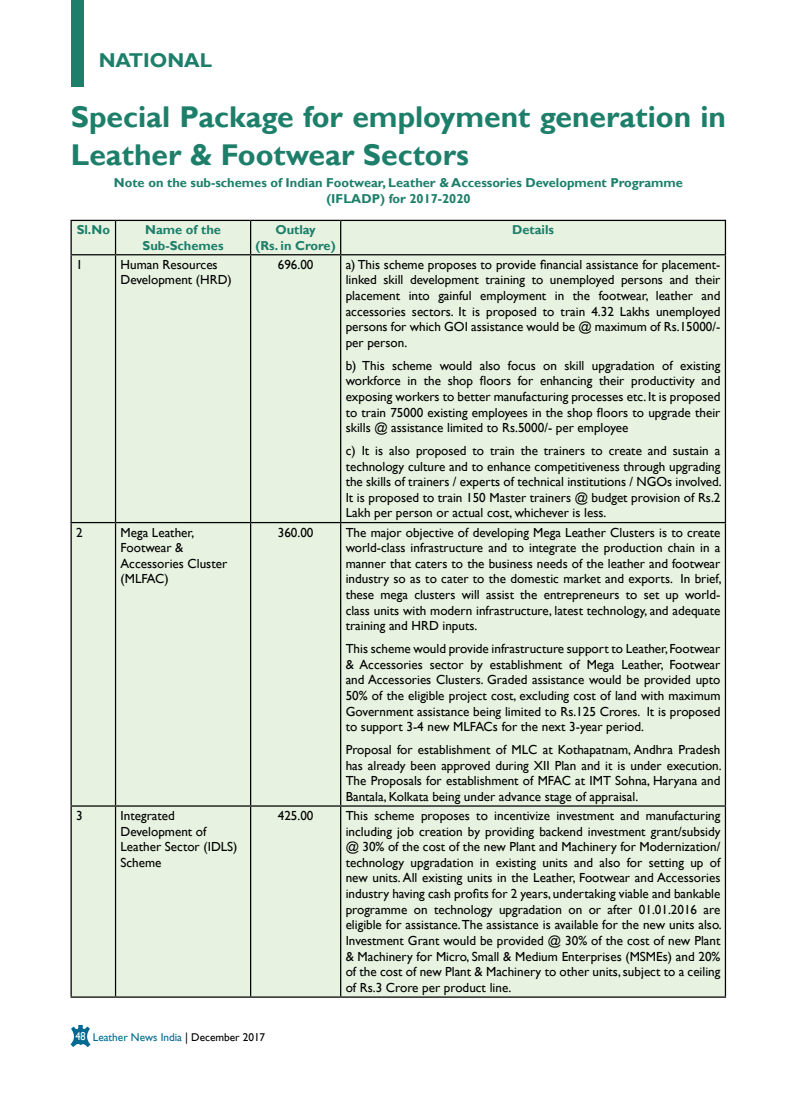
<style>
.page{position:relative;width:797px;height:1106px;background:#fff}
.page>*{position:absolute;margin:0;border:0;box-sizing:border-box;transform-origin:0 0}
.t1{font:700 30px/37.5px "Gill Sans";color:#1d7f6a}
.t2{font:700 20px "Gill Sans";color:#1d7f6a}
.t3{font:13.12px/15.6px "Gill Sans";color:#000;text-align:justify}
.t4{font:700 12.88px/15.5px "Gill Sans";color:#1d7f6a;text-align:center}
.t5{font:11.25px "Gill Sans";color:#006991}
.s1{font-size:11.5px;color:#fff}
.s2{color:#000}
</style>
<div class="page">
<svg style="left:70px;top:1024px;width:21px;height:23px"></svg>
<div style="left:72px;top:221px;width:652px;height:775px;background:#e7f3e0"></div>
<hr style="left:70px;top:220px;width:45px;height:1px;background:#000">
<hr style="left:70px;top:221px;width:2px;height:33px;background:#000">
<hr style="left:115px;top:220px;width:135px;height:1px;background:#000">
<hr style="left:115px;top:221px;width:1px;height:33px;background:#000">
<hr style="left:250px;top:220px;width:90px;height:1px;background:#000">
<hr style="left:250px;top:221px;width:1px;height:33px;background:#000">
<hr style="left:340px;top:220px;width:386px;height:1px;background:#000">
<hr style="left:340px;top:221px;width:1px;height:33px;background:#000">
<hr style="left:724px;top:221px;width:2px;height:33px;background:#000">
<hr style="left:70px;top:254px;width:45px;height:1px;background:#000">
<hr style="left:70px;top:255px;width:2px;height:267px;background:#000">
<hr style="left:115px;top:254px;width:135px;height:1px;background:#000">
<hr style="left:115px;top:255px;width:1px;height:267px;background:#000">
<hr style="left:250px;top:254px;width:90px;height:1px;background:#000">
<hr style="left:250px;top:255px;width:1px;height:267px;background:#000">
<hr style="left:340px;top:254px;width:386px;height:1px;background:#000">
<hr style="left:340px;top:255px;width:1px;height:267px;background:#000">
<hr style="left:724px;top:255px;width:2px;height:267px;background:#000">
<hr style="left:70px;top:522px;width:45px;height:1px;background:#000">
<hr style="left:70px;top:523px;width:2px;height:282px;background:#000">
<hr style="left:115px;top:522px;width:135px;height:1px;background:#000">
<hr style="left:115px;top:523px;width:1px;height:282px;background:#000">
<hr style="left:250px;top:522px;width:90px;height:1px;background:#000">
<hr style="left:250px;top:523px;width:1px;height:282px;background:#000">
<hr style="left:340px;top:522px;width:386px;height:1px;background:#000">
<hr style="left:340px;top:523px;width:1px;height:282px;background:#000">
<hr style="left:724px;top:523px;width:2px;height:282px;background:#000">
<hr style="left:70px;top:805px;width:45px;height:1px;background:#000">
<hr style="left:70px;top:806px;width:2px;height:190px;background:#000">
<hr style="left:115px;top:805px;width:135px;height:1px;background:#000">
<hr style="left:115px;top:806px;width:1px;height:190px;background:#000">
<hr style="left:250px;top:805px;width:90px;height:1px;background:#000">
<hr style="left:250px;top:806px;width:1px;height:190px;background:#000">
<hr style="left:340px;top:805px;width:386px;height:1px;background:#000">
<hr style="left:340px;top:806px;width:1px;height:190px;background:#000">
<hr style="left:724px;top:806px;width:2px;height:190px;background:#000">
<hr style="left:70px;top:996px;width:45px;height:1px;background:#000">
<hr style="left:115px;top:996px;width:135px;height:1px;background:#000">
<hr style="left:250px;top:996px;width:90px;height:1px;background:#000">
<hr style="left:340px;top:996px;width:386px;height:1px;background:#000">
<div style="left:71px;top:0;width:12px;height:86px;background:#1d7f6a"></div>
<h2 class="t2" style="left:99px;top:49px;width:59px">National</h2>
<h1 class="t1" style="left:71px;top:99px;width:656px">Special Package for employment generation in<br>Leather &amp; Footwear Sectors</h1>
<p class="t4" style="left:114px;top:175px;width:570px">Note on the sub-schemes of Indian Footwear, Leather &amp; Accessories Development Programme (IFLADP) for 2017-2020</p>
<p class="t4" style="left:77px;top:222px;width:35px">Sl.No</p>
<p class="t4" style="left:143px;top:222px;width:82px;text-align:left">Name of the<br>Sub-Schemes</p>
<p class="t4" style="left:255px;top:222px;width:82px">Outlay<br>(Rs. in Crore)</p>
<p class="t4" style="left:512px;top:222px;width:43px">Details</p>
<p class="t3" style="left:76px;top:257px;width:8px">1</p>
<p class="t3" style="left:120px;top:257px;width:113px">Human Resources<br>Development (HRD)</p>
<p class="t3" style="left:278px;top:257px;width:37px">696.00</p>
<p class="t3" style="left:345px;top:257px;width:376px">a) This scheme proposes to provide financial assistance for placement&shy;linked skill development training to unemployed persons and their placement into gainful employment in the footwear, leather and accessories sectors. It is proposed to train 4.32 Lakhs unemployed persons for which GOI assistance would be @ maximum of Rs.15000/- per person.</p>
<p class="t3" style="left:345px;top:357px;width:376px">b) This scheme would also focus on skill upgradation of existing workforce in the shop floors for enhancing their productivity and exposing workers to better manufacturing processes etc. It is proposed to train 75000 existing employees in the shop floors to upgrade their skills @ assistance limited to Rs.5000/- per employee</p>
<p class="t3" style="left:345px;top:443px;width:377px">c) It is also proposed to train the trainers to create and sustain a technology culture and to enhance competitiveness through upgrading the skills of trainers / experts of technical institutions / NGOs involved.<br>It is proposed to train 150 Master trainers @ budget provision of Rs.2<br>Lakh per person or actual cost, whichever is less.</p>
<p class="t3" style="left:76px;top:524px;width:8px">2</p>
<p class="t3" style="left:120px;top:524px;width:108px;text-align:left">Mega Leather,<br>Footwear &amp;<br>Accessories Cluster (MLFAC)</p>
<p class="t3" style="left:278px;top:524px;width:37px">360.00</p>
<p class="t3" style="left:345px;top:524px;width:377px">The major objective of developing Mega Leather Clusters is to create world-class infrastructure and to integrate the production chain in a manner that caters to the business needs of the leather and footwear industry so as to cater to the domestic market and exports. In brief, these mega clusters will assist the entrepreneurs to set up world&shy;class units with modern infrastructure, latest technology, and adequate training and HRD inputs.</p>
<p class="t3" style="left:345px;top:641px;width:376px">This scheme would provide infrastructure support to Leather, Footwear &amp; Accessories sector by establishment of Mega Leather, Footwear and Accessories Clusters. Graded assistance would be provided upto 50% of the eligible project cost, excluding cost of land with maximum Government assistance being limited to Rs.125 Crores. It is proposed to support 3-4 new MLFACs for the next 3-year period.</p>
<p class="t3" style="left:345px;top:741px;width:377px">Proposal for establishment of MLC at Kothapatnam, Andhra Pradesh has already been approved during XII Plan and it is under execution.<br>The Proposals for establishment of MFAC at IMT Sohna, Haryana and Bantala, Kolkata being under advance stage of appraisal.</p>
<p class="t3" style="left:76px;top:807px;width:8px">3</p>
<p class="t3" style="left:120px;top:807px;width:118px;text-align:left">Integrated<br>Development of<br>Leather Sector (IDLS)<br>Scheme</p>
<p class="t3" style="left:278px;top:807px;width:37px">425.00</p>
<p class="t3" style="left:345px;top:807px;width:377px">This scheme proposes to incentivize investment and manufacturing including job creation by providing backend investment grant/subsidy @ 30% of the cost of the new Plant and Machinery for Modernization/ technology upgradation in existing units and also for setting up of new units. All existing units in the Leather, Footwear and Accessories industry having cash profits for 2 years, undertaking viable and bankable programme on technology upgradation on or after 01.01.2016 are eligible for assistance. The assistance is available for the new units also.<br>Investment Grant would be provided @ 30% of the cost of new Plant &amp; Machinery for Micro, Small &amp; Medium Enterprises (MSMEs) and 20% of the cost of new Plant &amp; Machinery to other units, subject to a ceiling of Rs.3 Crore per product line.</p>
<p class="t5" style="left:75px;top:1030px;width:191px"><span class="s1">48</span> Leather News India <span class="s2">| December 2017</span></p>
</div>
